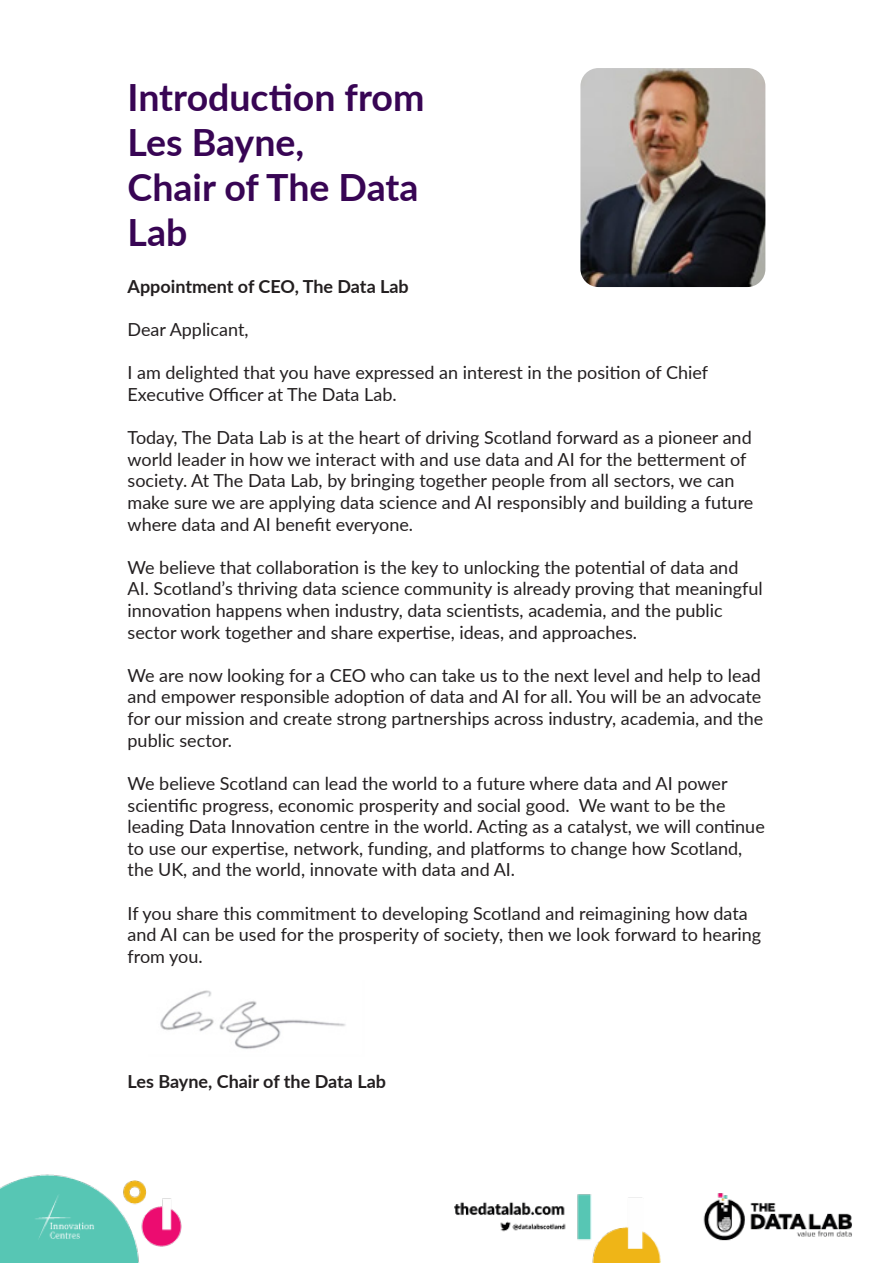
<style>
.page{position:relative;width:893px;height:1263px;background:#fff}
.page>*{position:absolute;margin:0;border:0;box-sizing:border-box;transform-origin:0 0}
.t1{font:700 37.5px/45px "Lato";color:#380554}
.t2{font:18px/21.6px "Lato";color:#231f20}
.t3{font:700 18px "Lato";color:#231f20}
</style>
<div class="page">
<img style="left:1px;top:1174px;width:851px;height:89px">
<img style="left:160px;top:990px;width:186px;height:59px">
<img style="left:580px;top:68px;width:185px;height:219px">
<p class="t1" style="left:128px;top:73px;width:298px">Introduction from<br>Les Bayne,</p>
<p class="t1" style="left:128px;top:163px;width:292px">Chair of The Data<br>Lab</p>
<p class="t3" style="left:128px;top:273px;width:283px">Appointment of CEO, The Data Lab</p>
<p class="t2" style="left:128px;top:318px;width:123px">Dear Applicant,</p>
<p class="t2" style="left:128px;top:361px;width:582px">I am delighted that you have expressed an interest in the position of Chief<br>Executive Officer at The Data Lab.</p>
<p class="t2" style="left:128px;top:426px;width:627px">Today, The Data Lab is at the heart of driving Scotland forward as a pioneer and world leader in how we interact with and use data and AI for the betterment of society. At The Data Lab, by bringing together people from all sectors, we can make sure we are applying data science and AI responsibly and building a future where data and AI benefit everyone.</p>
<p class="t2" style="left:128px;top:556px;width:637px">We believe that collaboration is the key to unlocking the potential of data and AI. Scotland’s thriving data science community is already proving that meaningful innovation happens when industry, data scientists, academia, and the public sector work together and share expertise, ideas, and approaches.</p>
<p class="t2" style="left:128px;top:664px;width:637px">We are now looking for a CEO who can take us to the next level and help to lead and empower responsible adoption of data and AI for all. You will be an advocate for our mission and create strong partnerships across industry, academia, and the public sector.</p>
<p class="t2" style="left:128px;top:772px;width:639px">We believe Scotland can lead the world to a future where data and AI power scientific progress, economic prosperity and social good. We want to be the leading Data Innovation centre in the world. Acting as a catalyst, we will continue to use our expertise, network, funding, and platforms to change how Scotland, the UK, and the world, innovate with data and AI.</p>
<p class="t2" style="left:128px;top:901px;width:635px">If you share this commitment to developing Scotland and reimagining how data and AI can be used for the prosperity of society, then we look forward to hearing from you.</p>
<p class="t3" style="left:128px;top:1068px;width:260px">Les Bayne, Chair of the Data Lab</p>
</div>
